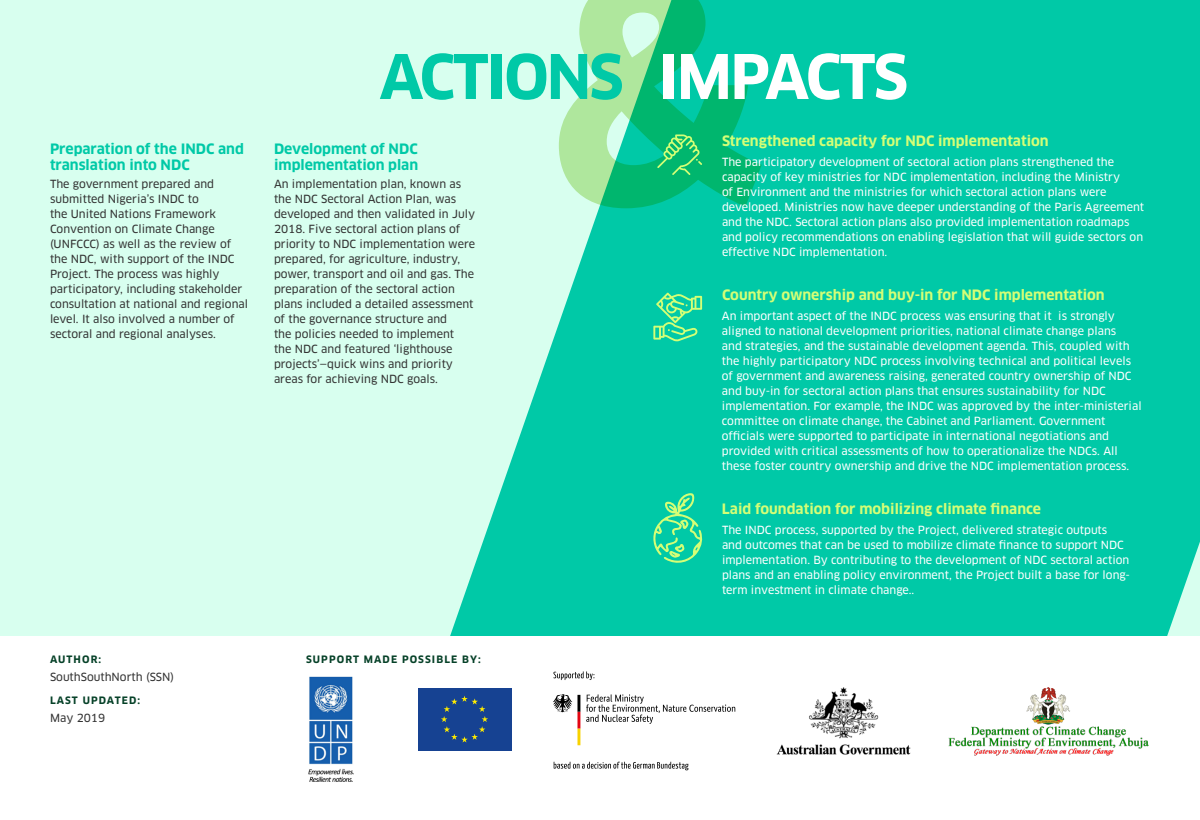
<style>
.page{position:relative;width:1200px;height:820px;background:#fff}
.page>*{position:absolute;margin:0;border:0;box-sizing:border-box;transform-origin:0 0}
.t1{font:700 297.6px "Clan Pro";color:#cfe7a8}
.t2{font:700 60px "Clan Pro";letter-spacing:-.04em;color:#00c9a7}
.t3{font:700 60px "Clan Pro";letter-spacing:-.035em;color:#fff}
.t4{font:700 14px "Clan Pro";color:#d4fe76}
.t5{font:700 14px/16px "Clan Pro";color:#00c9a7}
.t6{font:11px/15px "Clan Pro News";color:#fff}
.t7{font:11px/15px "Clan Pro News";color:#333}
.t8{font:700 10px "Clan Pro";letter-spacing:.11em;color:#064128}
</style>
<div class="page">
<div style="left:0;top:0;width:1200px;height:644px;background:#d8ffef"></div>
<svg style="left:450px;top:0;width:750px;height:636px;fill:#00c9a7"></svg>
<svg style="left:653px;top:293px;width:49px;height:48px;background:#3cd898"></svg>
<div style="left:0;top:636px;width:1200px;height:184px;background:#fff"></div>
<div style="left:418px;top:688px;width:93px;height:62px;background:#164292"></div>
<svg style="left:441px;top:696px;width:47px;height:47px"></svg>
<img style="left:308px;top:676px;width:46px;height:106px">
<img style="left:776px;top:687px;width:135px;height:68px">
<svg style="left:586px;top:694px;width:149px;height:30px"></svg>
<svg style="left:553px;top:694px;width:27px;height:51px"></svg>
<svg style="left:553px;top:671px;width:41px;height:9px"></svg>
<svg style="left:554px;top:762px;width:135px;height:8px"></svg>
<img style="left:948px;top:687px;width:201px;height:69px">
<svg style="left:657px;top:134px;width:45px;height:41px;background:#2ad39d"></svg>
<svg style="left:651px;top:493px;width:52px;height:73px;background:#30d59b"></svg>
<p class="t5" style="left:50px;top:141px;width:195px">Preparation of the INDC and translation into NDC</p>
<p class="t7" style="left:50px;top:176px;width:200px">The government prepared and submitted Nigeria’s INDC to<br>the United Nations Framework<br>Convention on Climate Change (UNFCCC) as well as the review of the NDC, with support of the INDC<br>Project. The process was highly participatory, including stakeholder consultation at national and regional level. It also involved a number of sectoral and regional analyses.</p>
<h1 class="t1" style="left:550px;top:-79px;width:215px">&amp;</h1>
<h2 class="t2" style="left:379px;top:42px;width:246px">ACTIONS</h2>
<h2 class="t3" style="left:658px;top:42px;width:251px">IMPACTS</h2>
<p class="t4" style="left:722px;top:132px;width:328px">Strengthened capacity for NDC implementation</p>
<p class="t6" style="left:722px;top:154px;width:424px">The participatory development of sectoral action plans strengthened the capacity of key ministries for NDC implementation, including the Ministry<br>of Environment and the ministries for which sectoral action plans were developed. Ministries now have deeper understanding of the Paris Agreement and the NDC. Sectoral action plans also provided implementation roadmaps and policy recommendations on enabling legislation that will guide sectors on effective NDC implementation.</p>
<p class="t4" style="left:722px;top:286px;width:384px">Country ownership and buy-in for NDC implementation</p>
<p class="t6" style="left:722px;top:308px;width:421px">An important aspect of the INDC process was ensuring that it is strongly aligned to national development priorities, national climate change plans<br>and strategies, and the sustainable development agenda. This, coupled with the highly participatory NDC process involving technical and political levels of government and awareness raising, generated country ownership of NDC and buy-in for sectoral action plans that ensures sustainability for NDC implementation. For example, the INDC was approved by the inter-ministerial committee on climate change, the Cabinet and Parliament. Government officials were supported to participate in international negotiations and provided with critical assessments of how to operationalize the NDCs. All these foster country ownership and drive the NDC implementation process.</p>
<p class="t4" style="left:722px;top:500px;width:321px">Laid foundation for mobilizing climate finance</p>
<p class="t6" style="left:722px;top:522px;width:410px">The INDC process, supported by the Project, delivered strategic outputs and outcomes that can be used to mobilize climate finance to support NDC implementation. By contributing to the development of NDC sectoral action plans and an enabling policy environment, the Project built a base for long&shy;term investment in climate change..</p>
<p class="t5" style="left:274px;top:141px;width:146px">Development of NDC implementation plan</p>
<p class="t7" style="left:274px;top:176px;width:203px">An implementation plan, known as the NDC Sectoral Action Plan, was developed and then validated in July 2018. Five sectoral action plans of priority to NDC implementation were prepared, for agriculture, industry, power, transport and oil and gas. The preparation of the sectoral action plans included a detailed assessment of the governance structure and<br>the policies needed to implement<br>the NDC and featured ‘lighthouse projects’—quick wins and priority areas for achieving NDC goals.</p>
<p class="t8" style="left:50px;top:653px;width:53px">AUTHOR:</p>
<p class="t8" style="left:306px;top:653px;width:176px">SUPPORT MADE POSSIBLE BY:</p>
<p class="t7" style="left:50px;top:669px;width:126px">SouthSouthNorth (SSN)</p>
<p class="t8" style="left:50px;top:694px;width:92px">LAST UPDATED:</p>
<p class="t7" style="left:50px;top:710px;width:57px">May 2019</p>
</div>
